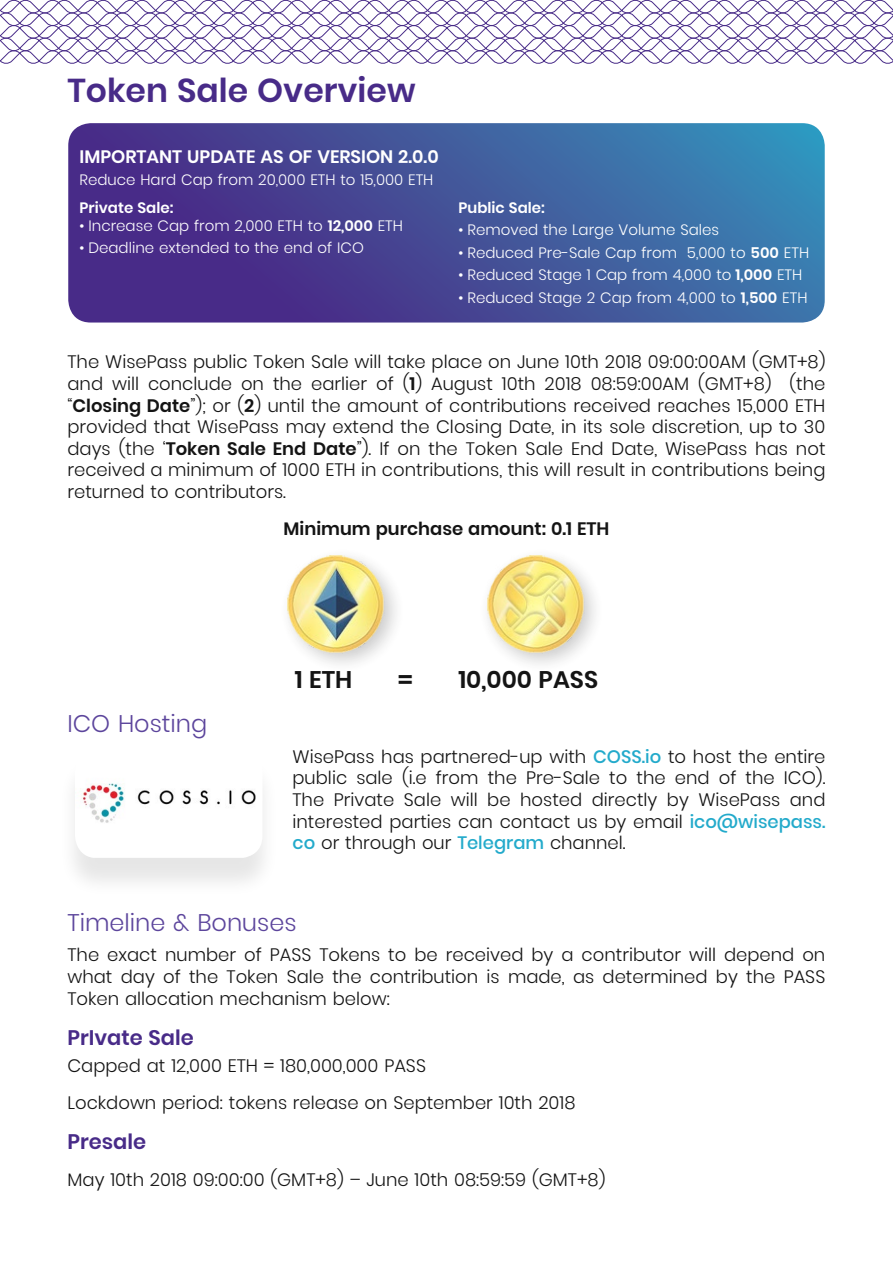
<style>
.page{position:relative;width:893px;height:1263px;background:#fff}
.page>*{position:absolute;margin:0;border:0;box-sizing:border-box;transform-origin:0 0}
.Heading_2{font:600 33px "Poppins";color:#482b88}
.Heading_3{font:300 24px "Poppins";color:#5c459c}
.t1{font:600 24px "Poppins";color:#141414}
.Heading_4{font:600 21px "Poppins";color:#482b88}
.t2{font:300 18px/21.6px "Poppins";color:#141414;text-align:justify}
.t3{font:600 18px "Poppins";color:#fff}
.t4{font:600 18px "Poppins";color:#141414}
.t5{font:300 15px "Poppins";color:#fff}
.TOC_LvL_2{font:600 15px "Poppins";color:#fff}
.s1{font-weight:600}
.s2{font-weight:500;color:#23aacb}
</style>
<div class="page">
<svg style="left:0;top:0;width:893px;height:64px"></svg>
<svg style="left:68px;top:123px;width:757px;height:199px;background:#435299"></svg>
<div style="left:277px;top:545px;width:129px;height:129px;background:#000;opacity:.25"></div>
<img style="left:287px;top:556px;width:98px;height:97px">
<div style="left:477px;top:545px;width:129px;height:129px;background:#000;opacity:.25"></div>
<img style="left:487px;top:556px;width:97px;height:97px">
<div style="left:58px;top:754px;width:221px;height:143px;background:#000;opacity:.1"></div>
<img style="left:75px;top:754px;width:187px;height:104px">
<p class="Heading_2" style="left:68px;top:71px;width:349px">Token Sale Overview</p>
<p class="t3" style="left:80px;top:147px;width:361px">IMPORTANT UPDATE AS OF VERSION 2.0.0</p>
<p class="t5" style="left:80px;top:171px;width:355px">Reduce Hard Cap from 20,000 ETH to 15,000 ETH</p>
<p class="TOC_LvL_2" style="left:80px;top:199px;width:95px">Private Sale:</p>
<p class="t5" style="left:80px;top:217px;width:325px">• Increase Cap from 2,000 ETH to <span class="s1">12,000</span> ETH</p>
<p class="t5" style="left:80px;top:239px;width:286px">• Deadline extended to the end of ICO</p>
<p class="TOC_LvL_2" style="left:458px;top:199px;width:88px">Public Sale:</p>
<p class="t5" style="left:458px;top:221px;width:262px">• Removed the Large Volume Sales</p>
<p class="t5" style="left:458px;top:244px;width:352px">• Reduced Pre-Sale Cap from 5,000 to <span class="s1">500</span> ETH</p>
<p class="t5" style="left:458px;top:266px;width:345px">• Reduced Stage 1 Cap from 4,000 to <span class="s1">1,000</span> ETH</p>
<p class="t5" style="left:458px;top:289px;width:351px">• Reduced Stage 2 Cap from 4,000 to <span class="s1">1,500</span> ETH</p>
<p class="t2" style="left:67px;top:351px;width:759px">The WisePass public Token Sale will take place on June 10th 2018 09:00:00AM (GMT+8) and will conclude on the earlier of (<span class="s1">1</span>) August 10th 2018 08:59:00AM (GMT+8) (the “<span class="s1">Closing Date</span>”); or (<span class="s1">2</span>) until the amount of contributions received reaches 15,000 ETH provided that WisePass may extend the Closing Date, in its sole discretion, up to 30 days (the ‘<span class="s1">Token Sale End Date</span>”). If on the Token Sale End Date, WisePass has not received a minimum of 1000 ETH in contributions, this will result in contributions being returned to contributors.</p>
<p class="t4" style="left:284px;top:518px;width:327px">Minimum purchase amount: 0.1 ETH</p>
<p class="Heading_3" style="left:67px;top:710px;width:141px">ICO Hosting</p>
<p class="t1" style="left:295px;top:666px;width:59px">1 ETH</p>
<p class="t1" style="left:398px;top:666px;width:16px">=</p>
<p class="t1" style="left:458px;top:666px;width:141px">10,000 PASS</p>
<p class="t2" style="left:292px;top:746px;width:534px">WisePass has partnered-up with <span class="s2">COSS.io</span> to host the entire public sale (i.e from the Pre-Sale to the end of the ICO).<br>The Private Sale will be hosted directly by WisePass and interested parties can contact us by email <span class="s2">ico@wisepass. co</span> or through our <span class="s2">Telegram</span> channel.</p>
<p class="Heading_3" style="left:67px;top:908px;width:231px">Timeline &amp; Bonuses</p>
<p class="t2" style="left:67px;top:944px;width:759px">The exact number of PASS Tokens to be received by a contributor will depend on what day of the Token Sale the contribution is made, as determined by the PASS Token allocation mechanism below:</p>
<p class="Heading_4" style="left:67px;top:1025px;width:128px">PrIvate Sale</p>
<p class="t2" style="left:67px;top:1055px;width:360px">Capped at 12,000 ETH = 180,000,000 PASS</p>
<p class="t2" style="left:67px;top:1092px;width:509px">Lockdown period: tokens release on September 10th 2018</p>
<p class="Heading_4" style="left:67px;top:1129px;width:80px">Presale</p>
<p class="t2" style="left:67px;top:1169px;width:539px">May 10th 2018 09:00:00 (GMT+8) – June 10th 08:59:59 (GMT+8)</p>
</div>
